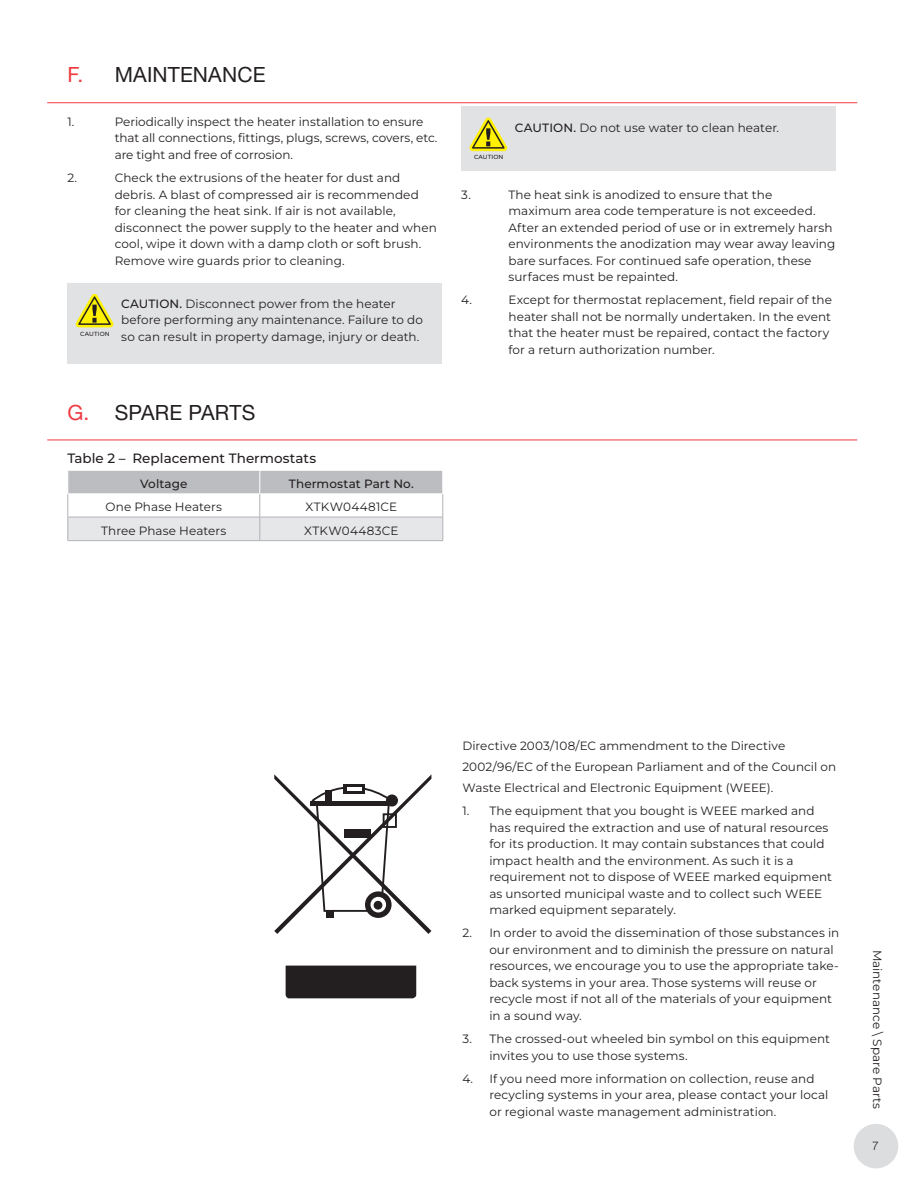
<style>
.page{position:relative;width:918px;height:1188px;background:#fff}
.page>*{position:absolute;margin:0;border:0;box-sizing:border-box;transform-origin:0 0}
.t1{font:21px "Helvetica Neue LT Std";letter-spacing:.01em;color:#231f20}
.t2{font:100 13.5px "Montserrat";letter-spacing:.005em;color:#231f20}
.Warning__paragraph_text{font:100 12px/16.5px "Montserrat";letter-spacing:.005em;color:#231f20}
.Header_Row_Text__center{font:100 12px "Montserrat";letter-spacing:.01em;color:#231f20}
.Warning__paragraph_text-2{font:100 12px "Montserrat";letter-spacing:.025em;color:#231f20}
.t3{font:300 12px "Helvetica Neue LT Std";color:#231f20}
.WARNING_CAUTION__tiny{font:100 6px "Montserrat";letter-spacing:.02em;color:#231f20}
.s1{color:#ee3a41}
</style>
<div class="page">
<div style="left:854px;top:1124px;width:44px;height:44px;background:#dcdddf;border-radius:50%"></div>
<svg style="left:274px;top:774px;width:157px;height:160px"></svg>
<div style="left:310px;top:801px;width:79px;height:5px;background:#231f20"></div>
<div style="left:344px;top:784px;width:21px;height:10px;background:#231f20"></div>
<hr style="left:347px;top:787px;width:15px;height:4px;background:#fff">
<div style="left:325px;top:790px;width:7px;height:11px;background:#231f20"></div>
<div style="left:344px;top:829px;width:27px;height:8px;background:#231f20"></div>
<div style="left:327px;top:911px;width:7px;height:7px;background:#231f20"></div>
<div style="left:286px;top:966px;width:130px;height:32px;background:#231f20"></div>
<div style="left:68px;top:283px;width:374px;height:81px;background:#e1e2e4"></div>
<svg style="left:76px;top:294px;width:37px;height:33px"></svg>
<div style="left:461px;top:106px;width:375px;height:65px;background:#e1e2e4"></div>
<svg style="left:469px;top:118px;width:38px;height:33px"></svg>
<svg style="left:68px;top:470px;width:376px;height:71px"></svg>
<hr style="left:68px;top:540px;width:192px;height:1px;background:#b2b3b7">
<hr style="left:260px;top:540px;width:183px;height:1px;background:#b2b3b7">
<hr style="left:47px;top:102px;width:810px;height:1px;background:#ee3a41">
<hr style="left:47px;top:440px;width:810px;height:1px;background:#ee3a41">
<p class="t1" style="left:68px;top:63px;width:200px"><span class="s1">F.</span> MAINTENANCE</p>
<p class="Warning__paragraph_text" style="left:68px;top:113px;width:9px">1.</p>
<p class="Warning__paragraph_text" style="left:115px;top:113px;width:324px">Periodically inspect the heater installation to ensure that all connections, fittings, plugs, screws, covers, etc. are tight and free of corrosion.</p>
<p class="Warning__paragraph_text" style="left:68px;top:169px;width:11px">2.</p>
<p class="Warning__paragraph_text" style="left:115px;top:169px;width:324px">Check the extrusions of the heater for dust and debris. A blast of compressed air is recommended for cleaning the heat sink. If air is not available, disconnect the power supply to the heater and when cool, wipe it down with a damp cloth or soft brush.<br>Remove wire guards prior to cleaning.</p>
<p class="WARNING_CAUTION__tiny" style="left:80px;top:329px;width:31px">CAUTION</p>
<p class="Warning__paragraph_text" style="left:121px;top:295px;width:303px">CAUTION. Disconnect power from the heater before performing any maintenance. Failure to do so can result in property damage, injury or death.</p>
<p class="t1" style="left:68px;top:400px;width:189px"><span class="s1">G.</span> SPARE PARTS</p>
<p class="t2" style="left:68px;top:449px;width:250px">Table 2 – Replacement Thermostats</p>
<p class="Header_Row_Text__center" style="left:140px;top:476px;width:49px">Voltage</p>
<p class="Header_Row_Text__center" style="left:289px;top:476px;width:126px">Thermostat Part No.</p>
<p class="Warning__paragraph_text" style="left:106px;top:498px;width:118px">One Phase Heaters</p>
<p class="Warning__paragraph_text" style="left:305px;top:498px;width:93px">XTKW04481CE</p>
<p class="Warning__paragraph_text" style="left:101px;top:522px;width:127px">Three Phase Heaters</p>
<p class="Warning__paragraph_text-2" style="left:304px;top:522px;width:96px">XTKW04483CE</p>
<p class="WARNING_CAUTION__tiny" style="left:474px;top:153px;width:31px">CAUTION</p>
<p class="Warning__paragraph_text" style="left:515px;top:119px;width:266px">CAUTION. Do not use water to clean heater.</p>
<p class="Warning__paragraph_text" style="left:461px;top:186px;width:11px">3.</p>
<p class="Warning__paragraph_text" style="left:508px;top:186px;width:328px">The heat sink is anodized to ensure that the maximum area code temperature is not exceeded.<br>After an extended period of use or in extremely harsh environments the anodization may wear away leaving bare surfaces. For continued safe operation, these surfaces must be repainted.</p>
<p class="Warning__paragraph_text" style="left:461px;top:292px;width:12px">4.</p>
<p class="Warning__paragraph_text" style="left:508px;top:292px;width:325px">Except for thermostat replacement, field repair of the heater shall not be normally undertaken. In the event that the heater must be repaired, contact the factory for a return authorization number.</p>
<p class="Warning__paragraph_text" style="left:462px;top:735px;width:375px;line-height:21px">Directive 2003/108/EC ammendment to the Directive<br>2002/96/EC of the European Parliament and of the Council on<br>Waste Electrical and Electronic Equipment (WEEE).</p>
<p class="Warning__paragraph_text" style="left:489px;top:802px;width:344px;text-indent:-27px">1. The equipment that you bought is WEEE marked and has required the extraction and use of natural resources for its production. It may contain substances that could impact health and the environment. As such it is a requirement not to dispose of WEEE marked equipment as unsorted municipal waste and to collect such WEEE marked equipment separately.</p>
<p class="Warning__paragraph_text" style="left:489px;top:924px;width:352px;text-indent:-27px">2. In order to avoid the dissemination of those substances in our environment and to diminish the pressure on natural resources, we encourage you to use the appropriate take&shy;back systems in your area. Those systems will reuse or recycle most if not all of the materials of your equipment in a sound way.</p>
<p class="Warning__paragraph_text" style="left:489px;top:1030px;width:342px;text-indent:-27px">3. The crossed-out wheeled bin symbol on this equipment invites you to use those systems.</p>
<p class="Warning__paragraph_text" style="left:489px;top:1070px;width:341px;text-indent:-27px">4. If you need more information on collection, reuse and recycling systems in your area, please contact your local or regional waste management administration.</p>
<p class="Warning__paragraph_text" style="left:886px;top:950px;width:161px;rotate:90deg">Maintenance \ Spare Parts</p>
<p class="t3" style="left:872px;top:1139px;width:8px">7</p>
</div>
